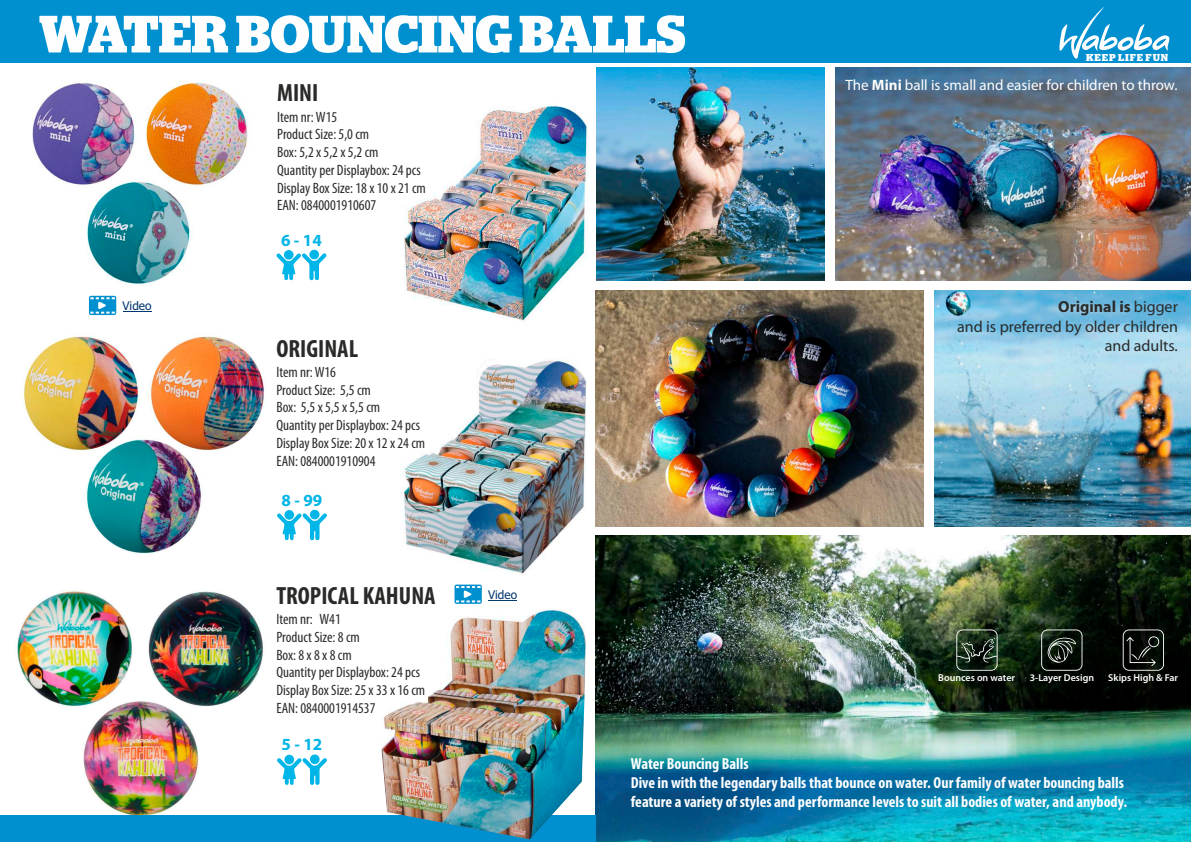
<style>
.page{position:relative;width:1191px;height:842px;background:#fff}
.page>*{position:absolute;margin:0;border:0;box-sizing:border-box;transform-origin:0 0}
.t1{font:700 52.4px "Stag";color:#fefefe}
.t2{font:700 condensed 25px "Myriad Pro";color:#2a2a29}
.t3{font:700 17.1px "Myriad Pro";color:#00b5e7}
.t4{font:700 condensed 16px/19.3px "Myriad Pro";color:#fefefe}
.t5{font:16px/19.2px "Myriad Pro";color:#2a2a29;text-align:right}
.t6{font:condensed 15px/17.8px "Myriad Pro";color:#2a2a29}
.t7{font:15px "Myriad Pro";color:#fefefe}
.t8{font:11.8px "Tahoma";color:#00376f}
.t9{font:600 10px "Myriad Pro";color:#fefefe}
.t10{font:700 10px "Stag";letter-spacing:.1em;color:#fefefe}
.s1{font-weight:700}
</style>
<div class="page">
<img style="left:404px;top:67px;width:256px;height:310px">
<div style="left:0;top:0;width:1191px;height:63px;background:#008fcf"></div>
<img style="left:81px;top:174px;width:115px;height:116px;border-radius:50%">
<img style="left:139px;top:74px;width:116px;height:116px;border-radius:50%">
<img style="left:26px;top:74px;width:115px;height:116px;border-radius:50%">
<img style="left:596px;top:68px;width:228px;height:213px">
<img style="left:934px;top:291px;width:257px;height:236px">
<img style="left:836px;top:68px;width:355px;height:213px">
<img style="left:596px;top:291px;width:327px;height:236px">
<img style="left:84px;top:435px;width:120px;height:120px;border-radius:50%">
<img style="left:147px;top:333px;width:120px;height:120px;border-radius:50%">
<img style="left:21px;top:333px;width:120px;height:120px;border-radius:50%">
<img style="left:401px;top:358px;width:185px;height:216px">
<img style="left:81px;top:699px;width:119px;height:120px;border-radius:50%">
<img style="left:147px;top:589px;width:120px;height:119px;border-radius:50%">
<img style="left:15px;top:589px;width:119px;height:119px;border-radius:50%">
<img style="left:596px;top:536px;width:595px;height:306px">
<svg style="left:276px;top:249px;width:50px;height:32px"></svg>
<svg style="left:277px;top:509px;width:50px;height:32px"></svg>
<svg style="left:277px;top:754px;width:50px;height:31px"></svg>
<div style="left:0;top:815px;width:596px;height:27px;background:#008fcf"></div>
<img style="left:381px;top:610px;width:205px;height:229px">
<svg style="left:89px;top:296px;width:27px;height:19px"></svg>
<svg style="left:123px;top:311px;width:28px;height:1px"></svg>
<svg style="left:454px;top:585px;width:28px;height:19px"></svg>
<svg style="left:488px;top:600px;width:29px;height:1px"></svg>
<svg style="left:1059px;top:7px;width:110px;height:52px"></svg>
<svg style="left:1041px;top:629px;width:41px;height:42px;background:#2d362e"></svg>
<svg style="left:1122px;top:629px;width:42px;height:42px;background:#282c28"></svg>
<svg style="left:956px;top:629px;width:41px;height:42px;background:#344535"></svg>
<h1 class="t1" style="left:39px;top:11px;width:648px">WATER BOUNCING BALLS</h1>
<h2 class="t2" style="left:277px;top:83px;width:43px">MINI</h2>
<p class="t6" style="left:277px;top:109px;width:150px">Item nr: W15<br>Product Size: 5,0 cm<br>Box: 5,2 x 5,2 x 5,2 cm<br>Quantity per Displaybox: 24 pcs<br>Display Box Size: 18 x 10 x 21 cm<br>EAN: 0840001910607</p>
<p class="t8" style="left:123px;top:301px;width:30px">Video</p>
<p class="t3" style="left:281px;top:233px;width:42px">6 - 14</p>
<h2 class="t2" style="left:276px;top:338px;width:83px">ORIGINAL</h2>
<p class="t6" style="left:276px;top:364px;width:150px">Item nr:W16<br>Product Size: 5,5 cm<br>Box: 5,5 x 5,5 x 5,5 cm<br>Quantity per Displaybox: 24 pcs<br>Display Box Size: 20 x 12 x 24 cm<br>EAN: 0840001910904</p>
<p class="t3" style="left:281px;top:493px;width:42px">8 - 99</p>
<h2 class="t2" style="left:276px;top:585px;width:161px">TROPICAL KAHUNA</h2>
<p class="t6" style="left:276px;top:611px;width:150px">Item nr: W41<br>Product Size: 8 cm<br>Box: 8 x 8 x 8 cm<br>Quantity per Displaybox: 24 pcs<br>Display Box Size: 25 x 33 x 16 cm<br>EAN: 0840001914537</p>
<p class="t3" style="left:281px;top:737px;width:42px">5 - 12</p>
<p class="t8" style="left:488px;top:590px;width:30px">Video</p>
<p class="t10" style="left:1086px;top:53px;width:84px">KEEP LIFE FUN</p>
<p class="t7" style="left:845px;top:79px;width:333px">The <span class="s1">Mini</span> ball is small and easier for children to throw.</p>
<p class="t5" style="left:957px;top:299px;width:222px"><span class="s1">Original is</span> bigger<br>and is preferred by older children and adults.</p>
<p class="t9" style="left:938px;top:674px;width:78px">Bounces on water</p>
<p class="t9" style="left:1029px;top:674px;width:66px">3-Layer Design</p>
<p class="t9" style="left:1108px;top:674px;width:71px">Skips High &amp; Far</p>
<p class="t4" style="left:631px;top:755px;width:498px">Water Bouncing Balls<br>Dive in with the legendary balls that bounce on water. Our family of water bouncing balls feature a variety of styles and performance levels to suit all bodies of water, and anybody.</p>
</div>
